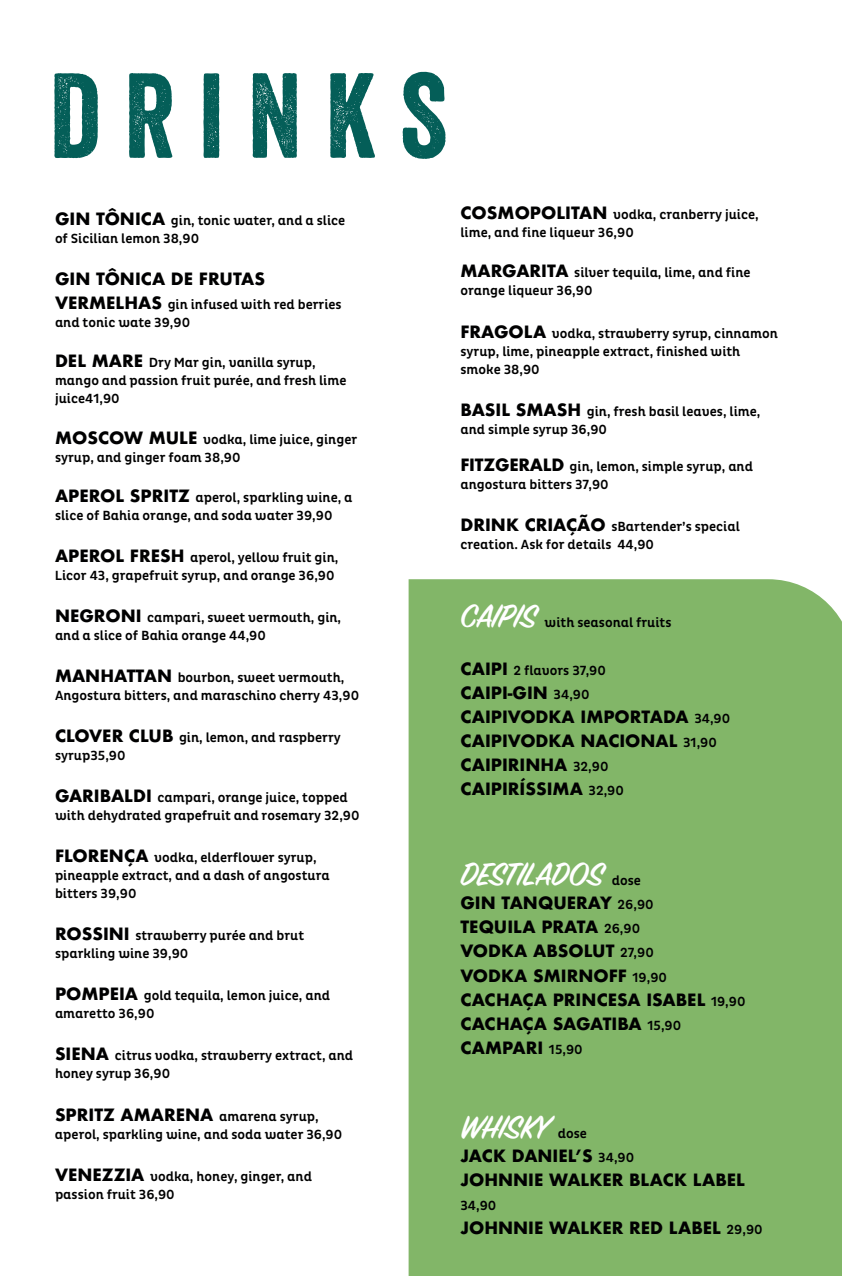
<style>
.page{position:relative;width:842px;height:1276px;background:#fff}
.page>*{position:absolute;margin:0;border:0;box-sizing:border-box;transform-origin:0 0}
.t1{font:116.7px "Veneer";color:#045e58}
.t2{font:600 36px "Sign Painter House Script";letter-spacing:-.01em;color:#fff}
.t3{font:700 16.5px/24px "Futura";color:#000001}
.t4{font:500 13.5px/18px "Pluto Cond";color:#000001}
.s1{font-family:"Futura";font-weight:700;font-size:16.5px}
.s2{font-family:"Pluto Cond";font-weight:500;font-size:13.5px}
</style>
<div class="page">
<div style="left:409px;top:579px;width:433px;height:697px;background:#82b668"></div>
<h1 class="t1" style="left:49px;top:44px;width:400px">D R I N K S</h1>
<p class="t4" style="left:55px;top:211px;width:292px"><span class="s1">GIN TÔNICA</span> gin, tonic water, and a slice of Sicilian lemon 38,90</p>
<p class="t3" style="left:55px;top:266px;width:212px">GIN TÔNICA DE FRUTAS</p>
<p class="t4" style="left:55px;top:295px;width:288px"><span class="s1">VERMELHAS</span> gin infused with red berries and tonic wate 39,90</p>
<p class="t4" style="left:55px;top:354px;width:293px"><span class="s1">DEL MARE</span> Dry Mar gin, vanilla syrup, mango and passion fruit purée, and fresh lime juice41,90</p>
<p class="t4" style="left:55px;top:430px;width:304px"><span class="s1">MOSCOW MULE</span> vodka, lime juice, ginger syrup, and ginger foam 38,90</p>
<p class="t4" style="left:55px;top:489px;width:299px"><span class="s1">APEROL SPRITZ</span> aperol, sparkling wine, a slice of Bahia orange, and soda water 39,90</p>
<p class="t4" style="left:55px;top:549px;width:285px"><span class="s1">APEROL FRESH</span> aperol, yellow fruit gin,<br>Licor 43, grapefruit syrup, and orange 36,90</p>
<p class="t4" style="left:55px;top:609px;width:288px"><span class="s1">NEGRONI</span> campari, sweet vermouth, gin, and a slice of Bahia orange 44,90</p>
<p class="t4" style="left:55px;top:669px;width:306px"><span class="s1">MANHATTAN</span> bourbon, sweet vermouth,<br>Angostura bitters, and maraschino cherry 43,90</p>
<p class="t4" style="left:55px;top:729px;width:287px"><span class="s1">CLOVER CLUB</span> gin, lemon, and raspberry syrup35,90</p>
<p class="t4" style="left:55px;top:789px;width:306px"><span class="s1">GARIBALDI</span> campari, orange juice, topped with dehydrated grapefruit and rosemary 32,90</p>
<p class="t4" style="left:55px;top:849px;width:276px"><span class="s1">FLORENÇA</span> vodka, elderflower syrup, pineapple extract, and a dash of angostura bitters 39,90</p>
<p class="t4" style="left:55px;top:927px;width:251px"><span class="s1">ROSSINI</span> strawberry purée and brut sparkling wine 39,90</p>
<p class="t4" style="left:55px;top:987px;width:277px"><span class="s1">POMPEIA</span> gold tequila, lemon juice, and amaretto 36,90</p>
<p class="t4" style="left:55px;top:1047px;width:300px"><span class="s1">SIENA</span> citrus vodka, strawberry extract, and honey syrup 36,90</p>
<p class="t3" style="left:55px;top:1102px;width:265px">SPRITZ AMARENA <span class="s2">amarena syrup,</span></p>
<p class="t4" style="left:55px;top:1125px;width:289px">aperol, sparkling wine, and soda water 36,90</p>
<p class="t4" style="left:55px;top:1167px;width:258px"><span class="s1">VENEZZIA</span> vodka, honey, ginger, and passion fruit 36,90</p>
<p class="t4" style="left:460px;top:206px;width:300px"><span class="s1">COSMOPOLITAN</span> vodka, cranberry juice, lime, and fine liqueur 36,90</p>
<p class="t4" style="left:460px;top:264px;width:292px"><span class="s1">MARGARITA</span> silver tequila, lime, and fine orange liqueur 36,90</p>
<p class="t4" style="left:460px;top:324px;width:319px"><span class="s1">FRAGOLA</span> vodka, strawberry syrup, cinnamon syrup, lime, pineapple extract, finished with smoke 38,90</p>
<p class="t4" style="left:460px;top:402px;width:301px"><span class="s1">BASIL SMASH</span> gin, fresh basil leaves, lime, and simple syrup 36,90</p>
<p class="t4" style="left:460px;top:458px;width:294px"><span class="s1">FITZGERALD</span> gin, lemon, simple syrup, and angostura bitters 37,90</p>
<p class="t4" style="left:460px;top:518px;width:281px"><span class="s1">DRINK CRIAÇÃO</span> sBartender’s special creation. Ask for details 44,90</p>
<h2 class="t2" style="left:460px;top:595px;width:78px">CAIPIS</h2>
<p class="t4" style="left:545px;top:614px;width:128px">with seasonal fruits</p>
<p class="t4" style="left:460px;top:662px;width:147px"><span class="s1">CAIPI</span> 2 flavors 37,90</p>
<p class="t3" style="left:460px;top:681px;width:271px">CAIPI-GIN <span class="s2">34,90<br></span>CAIPIVODKA IMPORTADA <span class="s2">34,90<br></span>CAIPIVODKA NACIONAL <span class="s2">31,90<br></span>CAIPIRINHA <span class="s2">32,90<br></span>CAIPIRÍSSIMA <span class="s2">32,90</span></p>
<h2 class="t2" style="left:460px;top:853px;width:145px">DESTILADOS</h2>
<p class="t4" style="left:612px;top:872px;width:31px">dose</p>
<p class="t3" style="left:460px;top:891px;width:287px">GIN TANQUERAY <span class="s2">26,90<br></span>TEQUILA PRATA <span class="s2">26,90<br></span>VODKA ABSOLUT <span class="s2">27,90<br></span>VODKA SMIRNOFF <span class="s2">19,90<br></span>CACHAÇA PRINCESA ISABEL <span class="s2">19,90<br></span>CACHAÇA SAGATIBA <span class="s2">15,90<br></span>CAMPARI <span class="s2">15,90</span></p>
<h2 class="t2" style="left:460px;top:1105px;width:91px">WHISKY</h2>
<p class="t4" style="left:558px;top:1124px;width:31px">dose</p>
<p class="t3" style="left:460px;top:1143px;width:286px">JACK DANIEL’S <span class="s2">34,90<br></span>JOHNNIE WALKER BLACK LABEL</p>
<p class="t4" style="left:460px;top:1196px;width:37px">34,90</p>
<p class="t3" style="left:460px;top:1215px;width:304px">JOHNNIE WALKER RED LABEL <span class="s2">29,90</span></p>
</div>
